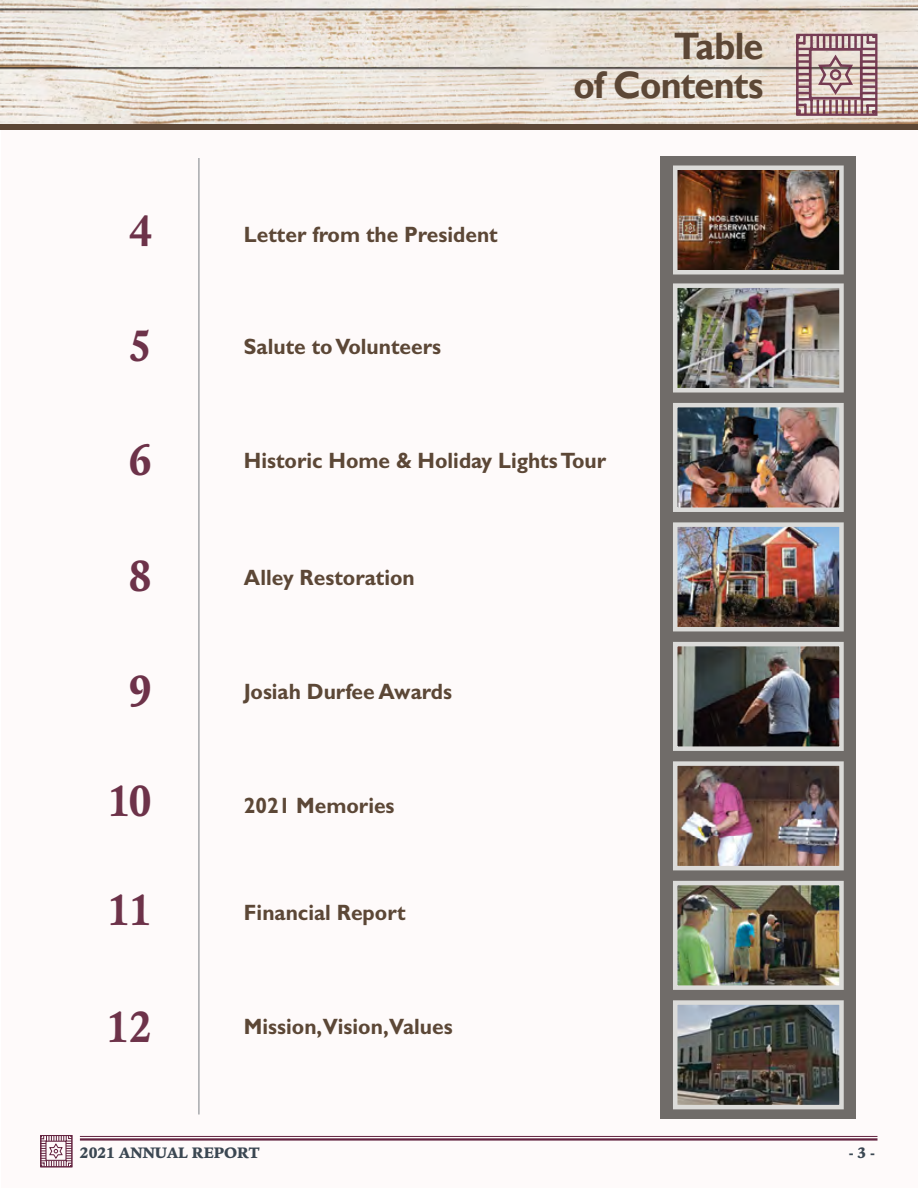
<style>
.page{position:relative;width:918px;height:1188px;background:#fff}
.page>*{position:absolute;margin:0;border:0;box-sizing:border-box;transform-origin:0 0}
.t1{font:700 47.7px "Legacy Serif Std";color:#6d3249;scale:.94 1}
.t2{font:700 38.1px/39px "Gill Sans";letter-spacing:-.02em;color:#5c4736;text-align:right;scale:.94 1}
.t3{font:700 22.2px "Gill Sans Std";color:#5c4736;scale:.94 1}
.t4{font:900 16.5px "Legacy Serif Std";color:#3b4752;scale:.95 1}
</style>
<div class="page">
<div style="left:1px;top:15px;width:917px;height:1173px;background:#fef7f7"></div>
<img style="left:0;top:0;width:918px;height:125px">
<hr style="left:80px;top:1136px;width:797px;height:1px;background:#632340">
<hr style="left:80px;top:1138px;width:797px;height:3px;background:#632340">
<div style="left:40px;top:1135px;width:32px;height:32px;border:1px solid #642340"></div>
<svg style="left:43px;top:1137px;width:27px;height:28px"></svg>
<div style="left:45px;top:1141px;width:22px;height:20px;border:1px solid #642340"></div>
<div style="left:41px;top:1135px;width:31px;height:32px;border:1px solid #642340"></div>
<hr style="left:854px;top:100px;width:3px;height:15px;background:#642340">
<hr style="left:854px;top:35px;width:3px;height:14px;background:#642340">
<hr style="left:861px;top:60px;width:15px;height:3px;background:#642340">
<svg style="left:863px;top:67px;width:12px;height:8px"></svg>
<hr style="left:861px;top:79px;width:15px;height:3px;background:#642340">
<hr style="left:861px;top:85px;width:15px;height:3px;background:#642340">
<svg style="left:861px;top:37px;width:14px;height:19px"></svg>
<svg style="left:861px;top:92px;width:14px;height:21px"></svg>
<svg style="left:799px;top:37px;width:56px;height:76px"></svg>
<div style="left:809px;top:48px;width:54px;height:52px;border:3px solid #642340"></div>
<div style="left:796px;top:34px;width:82px;height:82px;border:2px solid #642340"></div>
<div style="left:0;top:125px;width:918px;height:5px;background:#5c4736"></div>
<hr style="left:198px;top:158px;width:2px;height:956px;background:#a7a9ac">
<div style="left:661px;top:157px;width:195px;height:962px;background:#706c69"></div>
<img style="left:678px;top:170px;width:161px;height:99px">
<div style="left:673px;top:165px;width:171px;height:109px;border:4px solid #dbdbd9"></div>
<img style="left:678px;top:408px;width:161px;height:99px">
<div style="left:673px;top:403px;width:171px;height:109px;border:4px solid #dbdbd9"></div>
<img style="left:678px;top:527px;width:161px;height:99px">
<div style="left:673px;top:522px;width:171px;height:109px;border:4px solid #dbdbd9"></div>
<img style="left:678px;top:288px;width:161px;height:100px">
<div style="left:673px;top:283px;width:171px;height:110px;border:4px solid #dbdbd9"></div>
<img style="left:678px;top:766px;width:161px;height:99px">
<div style="left:673px;top:761px;width:171px;height:109px;border:4px solid #dbdbd9"></div>
<img style="left:678px;top:886px;width:161px;height:99px">
<div style="left:673px;top:881px;width:171px;height:109px;border:4px solid #dbdbd9"></div>
<img style="left:678px;top:647px;width:161px;height:99px">
<div style="left:673px;top:642px;width:171px;height:109px;border:4px solid #dbdbd9"></div>
<img style="left:678px;top:1005px;width:161px;height:99px">
<div style="left:673px;top:1000px;width:171px;height:109px;border:4px solid #dbdbd9"></div>
<h1 class="t1" style="left:128px;top:203px;width:26px">4</h1>
<h1 class="t1" style="left:128px;top:318px;width:26px">5</h1>
<h1 class="t1" style="left:128px;top:432px;width:26px">6</h1>
<h1 class="t1" style="left:128px;top:548px;width:26px">8</h1>
<h1 class="t1" style="left:128px;top:663px;width:26px">9</h1>
<h1 class="t1" style="left:107px;top:773px;width:49px">10</h1>
<h1 class="t1" style="left:107px;top:882px;width:49px">11</h1>
<h1 class="t1" style="left:106px;top:999px;width:50px">12</h1>
<p class="t3" style="left:244px;top:221px;width:272px">Letter from the President</p>
<p class="t3" style="left:244px;top:334px;width:211px">Salute to Volunteers</p>
<h2 class="t2" style="left:573px;top:27px;width:204px">Table<br>of Contents</h2>
<p class="t3" style="left:244px;top:448px;width:387px">Historic Home &amp; Holiday Lights Tour</p>
<p class="t3" style="left:244px;top:565px;width:183px">Alley Restoration</p>
<p class="t3" style="left:244px;top:679px;width:223px">Josiah Durfee Awards</p>
<p class="t3" style="left:244px;top:793px;width:162px">2021 Memories</p>
<p class="t3" style="left:244px;top:899px;width:174px">Financial Report</p>
<p class="t3" style="left:244px;top:1013px;width:224px">Mission,Vision,Values</p>
<p class="t4" style="left:80px;top:1143px;width:191px">2021 ANNUAL REPORT</p>
<p class="t4" style="left:849px;top:1143px;width:29px">- 3 -</p>
</div>
